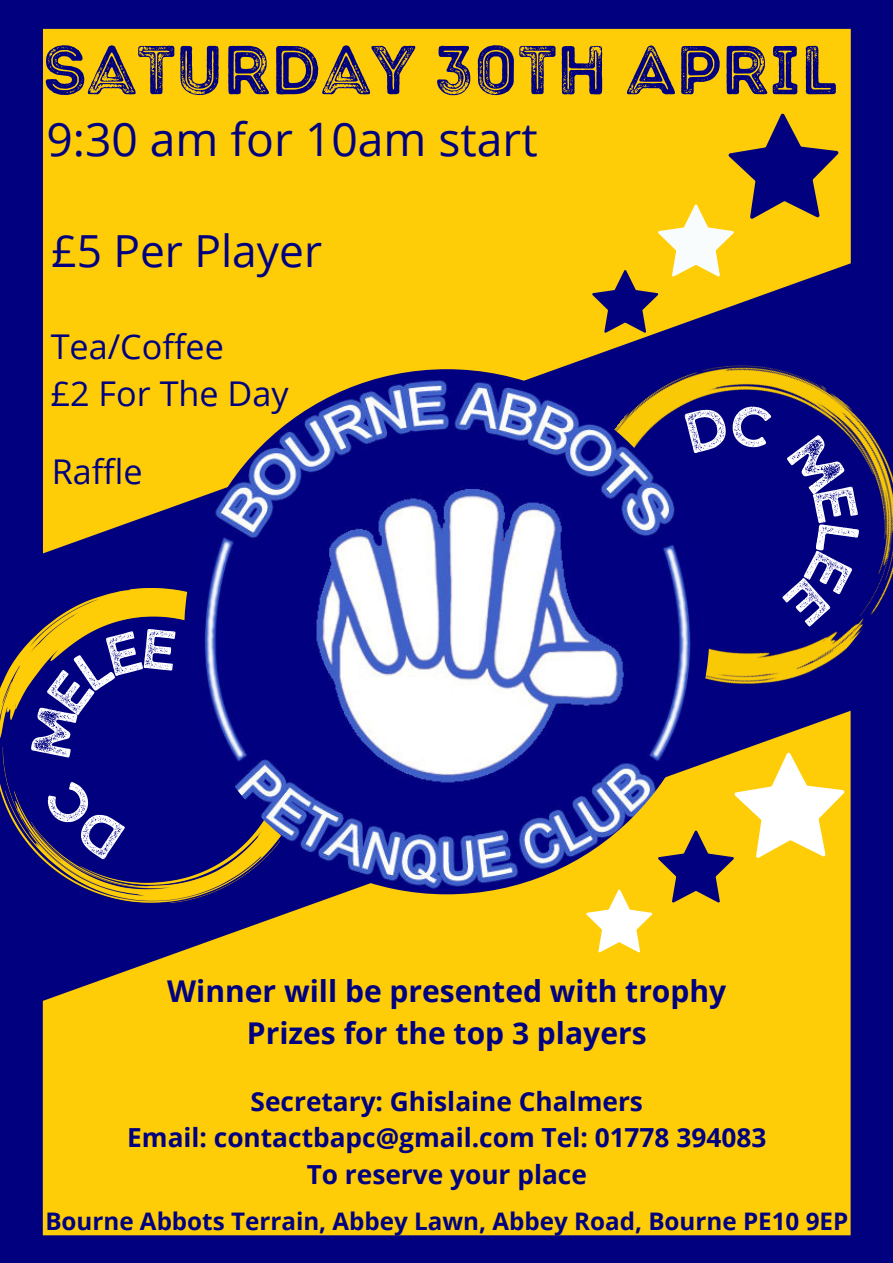
<style>
.page{position:relative;width:893px;height:1263px;background:#010180}
.page>*{position:absolute;margin:0;border:0;box-sizing:border-box;transform-origin:0 0}
.t1{font:69px "Intro Rust G Base 2 Line";color:#010180}
.t2{font:46.2px "Open Sans";color:#010180}
.t3{font:44.25px "Open Sans";color:#010180}
.t4{font:34.12px "Open Sans";color:#010180}
.t5{font:700 30px "Open Sans";color:#010180}
.t6{font:700 26.25px "Open Sans";color:#010180}
.t7{font:700 24.22px "Open Sans";color:#010180}
</style>
<div class="page">
<div style="left:43px;top:29px;width:807px;height:524px;background:#fecd08"></div>
<svg style="left:592px;top:112px;width:248px;height:189px"></svg>
<img style="left:0;top:588px;width:187px;height:272px">
<img style="left:520px;top:301px;width:373px;height:444px">
<svg style="left:43px;top:711px;width:807px;height:524px;background:#d9af19"></svg>
<img style="left:184px;top:369px;width:525px;height:525px;border-radius:50%">
<svg style="left:586px;top:751px;width:260px;height:202px;background:#d6b645"></svg>
<svg style="left:43px;top:778px;width:82px;height:82px"></svg>
<svg style="left:30px;top:628px;width:146px;height:130px"></svg>
<svg style="left:684px;top:403px;width:88px;height:50px"></svg>
<svg style="left:782px;top:434px;width:78px;height:194px"></svg>
<p class="t1" style="left:43px;top:29px;width:796px">SATURDAY 30TH APRIL</p>
<p class="t2" style="left:46px;top:107px;width:493px">9:30 am for 10am start</p>
<p class="t3" style="left:51px;top:220px;width:272px">£5 Per Player</p>
<p class="t4" style="left:51px;top:322px;width:175px">Tea/Coffee</p>
<p class="t4" style="left:51px;top:369px;width:239px">£2 For The Day</p>
<p class="t4" style="left:52px;top:448px;width:92px">Raffle</p>
<p class="t5" style="left:167px;top:970px;width:560px">Winner will be presented with trophy</p>
<p class="t5" style="left:247px;top:1011px;width:401px">Prizes for the top 3 players</p>
<p class="t6" style="left:251px;top:1082px;width:394px">Secretary: Ghislaine Chalmers</p>
<p class="t6" style="left:127px;top:1119px;width:640px">Email: contactbapc@gmail.com Tel: 01778 394083</p>
<p class="t6" style="left:307px;top:1156px;width:282px">To reserve your place</p>
<p class="t7" style="left:45px;top:1204px;width:804px">Bourne Abbots Terrain, Abbey Lawn, Abbey Road, Bourne PE10 9EP</p>
</div>
